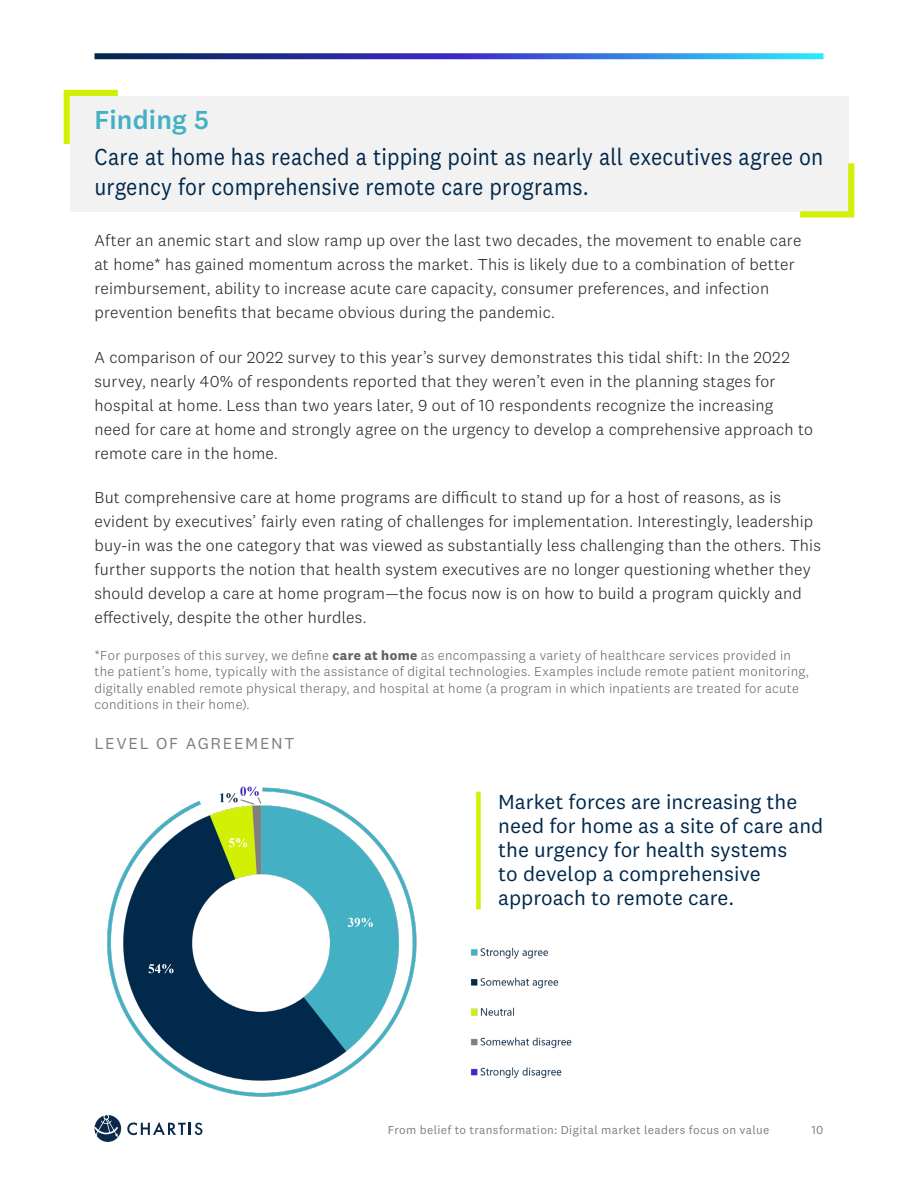
<style>
.page{position:relative;width:918px;height:1188px;background:#fff}
.page>*{position:absolute;margin:0;border:0;box-sizing:border-box;transform-origin:0 0}
.Chartis_-_Heading_2{font:500 27px "National 2";letter-spacing:.005em;color:#43b1c3}
.Chartis_-_Dek{font:24px/30px "National 2";letter-spacing:.01em;color:#00294c;scale:.9 1}
.Chartis_-_Pullquote{font:21px/24px "National 2";color:#00294c}
.Chartis_-_Body{font:300 16.5px/24px "National 2";letter-spacing:.015em;color:#231f20}
.Chartis_-_Figure_Title{font:16.5px "National 2";letter-spacing:.1em;color:#7f7f7f}
.Chartis_-_Callout_Small{font:300 13.5px/16.5px "National 2";letter-spacing:.02em;color:#636366}
.t1{font:12px "National 2";letter-spacing:.03em;color:#7f7f7f}
.s1{font-weight:700}
</style>
<div class="page">
<svg style="left:95px;top:1115px;width:26px;height:27px"></svg>
<svg style="left:127px;top:1122px;width:75px;height:13px"></svg>
<svg style="left:94px;top:53px;width:730px;height:6px;background:#3260b9"></svg>
<div style="left:70px;top:96px;width:778px;height:115px;background:#f2f2f2"></div>
<svg style="left:63px;top:89px;width:55px;height:55px"></svg>
<svg style="left:799px;top:162px;width:56px;height:56px"></svg>
<img style="left:107px;top:786px;width:310px;height:311px">
<img style="left:470px;top:947px;width:102px;height:132px">
<div style="left:476px;top:792px;width:5px;height:117px;background:#d1f003"></div>
<p class="Chartis_-_Heading_2" style="left:94px;top:103px;width:116px">Finding 5</p>
<p class="Chartis_-_Dek" style="left:94px;top:142px;width:811px">Care at home has reached a tipping point as nearly all executives agree on urgency for comprehensive remote care programs.</p>
<p class="Chartis_-_Body" style="left:94px;top:229px;width:708px">After an anemic start and slow ramp up over the last two decades, the movement to enable care at home* has gained momentum across the market. This is likely due to a combination of better reimbursement, ability to increase acute care capacity, consumer preferences, and infection prevention benefits that became obvious during the pandemic.</p>
<p class="Chartis_-_Body" style="left:94px;top:345px;width:720px">A comparison of our 2022 survey to this year’s survey demonstrates this tidal shift: In the 2022 survey, nearly 40% of respondents reported that they weren’t even in the planning stages for hospital at home. Less than two years later, 9 out of 10 respondents recognize the increasing need for care at home and strongly agree on the urgency to develop a comprehensive approach to remote care in the home.</p>
<p class="Chartis_-_Body" style="left:94px;top:485px;width:728px">But comprehensive care at home programs are difficult to stand up for a host of reasons, as is evident by executives’ fairly even rating of challenges for implementation. Interestingly, leadership buy-in was the one category that was viewed as substantially less challenging than the others. This further supports the notion that health system executives are no longer questioning whether they should develop a care at home program—the focus now is on how to build a program quickly and effectively, despite the other hurdles.</p>
<p class="Chartis_-_Callout_Small" style="left:94px;top:647px;width:716px">*For purposes of this survey, we define <span class="s1">care at home</span> as encompassing a variety of healthcare services provided in the patient’s home, typically with the assistance of digital technologies. Examples include remote patient monitoring, digitally enabled remote physical therapy, and hospital at home (a program in which inpatients are treated for acute conditions in their home).</p>
<p class="Chartis_-_Figure_Title" style="left:94px;top:733px;width:201px">LEVEL OF AGREEMENT</p>
<p class="Chartis_-_Pullquote" style="left:498px;top:790px;width:327px">Market forces are increasing the need for home as a site of care and the urgency for health systems<br>to develop a comprehensive approach to remote care.</p>
<p class="t1" style="left:388px;top:1123px;width:383px">From belief to transformation: Digital market leaders focus on value</p>
<p class="t1" style="left:812px;top:1123px;width:13px">10</p>
</div>
